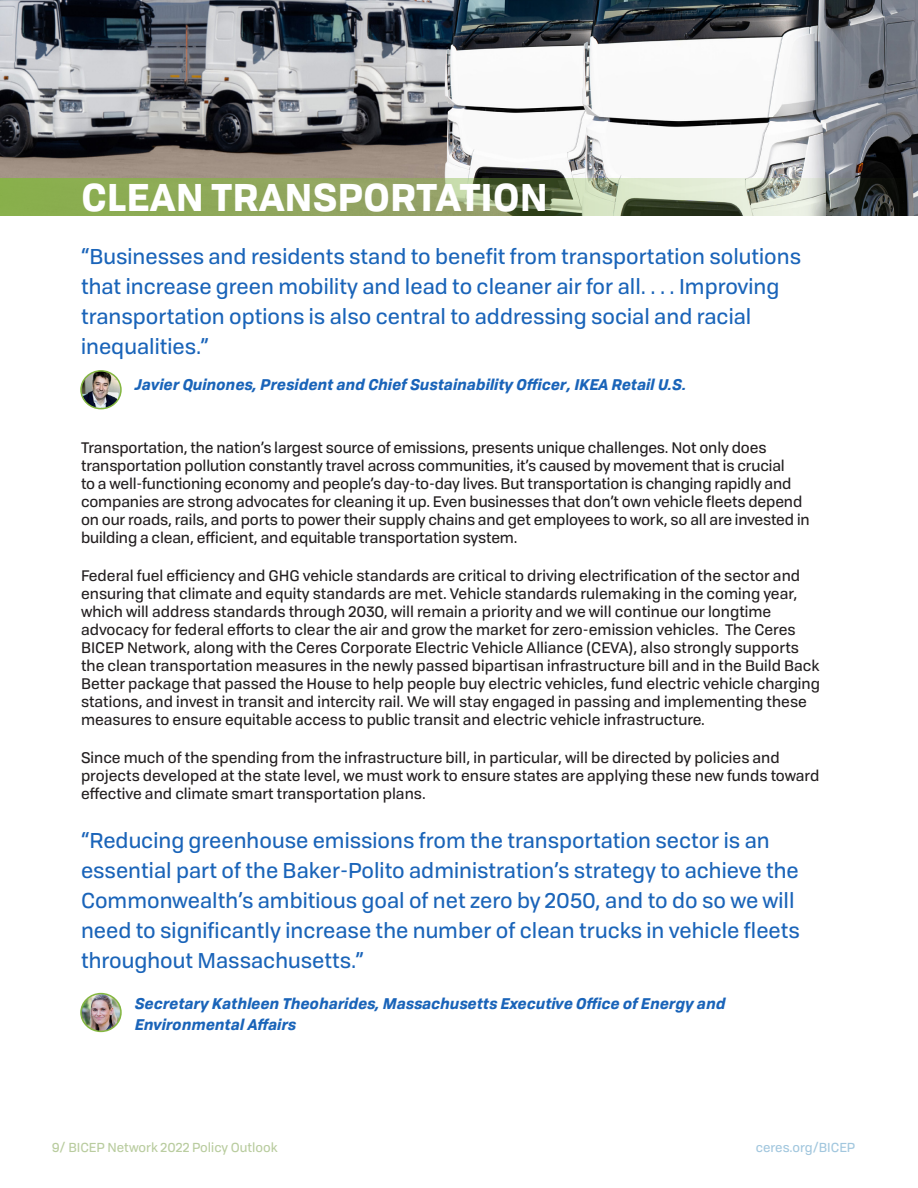
<style>
.page{position:relative;width:918px;height:1188px;background:#fff}
.page>*{position:absolute;margin:0;border:0;box-sizing:border-box;transform-origin:0 0}
.t1{font:700 37.5px "Tofino Personal";color:#fff}
.Quotes{font:21px/30px "Tofino Personal";color:#1a64b9}
.Body_Text_2{font:15px/18px "Tofino Personal";color:#231f20}
.Quote_Person{font:italic 700 15px/21px "Tofino Personal";color:#1a64b9}
.t2{font:12.75px "Tofino Personal";color:#b9cc9f}
.t3{font:12.75px "Tofino Personal";color:#a2c7de}
</style>
<div class="page">
<img style="left:0;top:0;width:918px;height:178px">
<svg style="left:0;top:178px;width:918px;height:38px;background:#8c9e6c"></svg>
<img style="left:81px;top:371px;width:39px;height:38px">
<div style="left:80px;top:370px;width:42px;height:39px;border:2px solid #84b740;border-radius:50%"></div>
<img style="left:83px;top:994px;width:36px;height:37px">
<div style="left:80px;top:993px;width:42px;height:39px;border:2px solid #84b740;border-radius:50%"></div>
<p class="t1" style="left:81px;top:166px;width:468px">CLEAN TRANSPORTATION</p>
<p class="Quotes" style="left:81px;top:240px;width:722px">“Businesses and residents stand to benefit from transportation solutions that increase green mobility and lead to cleaner air for all. . . . Improving transportation options is also central to addressing social and racial inequalities.”</p>
<p class="Quote_Person" style="left:135px;top:373px;width:553px">Javier Quinones, President and Chief Sustainability Officer, IKEA Retail U.S.</p>
<p class="Body_Text_2" style="left:81px;top:437px;width:730px">Transportation, the nation’s largest source of emissions, presents unique challenges. Not only does transportation pollution constantly travel across communities, it’s caused by movement that is crucial<br>to a well-functioning economy and people’s day-to-day lives. But transportation is changing rapidly and companies are strong advocates for cleaning it up. Even businesses that don’t own vehicle fleets depend on our roads, rails, and ports to power their supply chains and get employees to work, so all are invested in building a clean, efficient, and equitable transportation system.</p>
<p class="Body_Text_2" style="left:81px;top:565px;width:740px">Federal fuel efficiency and GHG vehicle standards are critical to driving electrification of the sector and ensuring that climate and equity standards are met. Vehicle standards rulemaking in the coming year, which will address standards through 2030, will remain a priority and we will continue our longtime advocacy for federal efforts to clear the air and grow the market for zero-emission vehicles. The Ceres BICEP Network, along with the Ceres Corporate Electric Vehicle Alliance (CEVA), also strongly supports the clean transportation measures in the newly passed bipartisan infrastructure bill and in the Build Back Better package that passed the House to help people buy electric vehicles, fund electric vehicle charging stations, and invest in transit and intercity rail. We will stay engaged in passing and implementing these measures to ensure equitable access to public transit and electric vehicle infrastructure.</p>
<p class="Body_Text_2" style="left:81px;top:748px;width:740px">Since much of the spending from the infrastructure bill, in particular, will be directed by policies and projects developed at the state level, we must work to ensure states are applying these new funds toward effective and climate smart transportation plans.</p>
<p class="Quotes" style="left:81px;top:824px;width:721px">“Reducing greenhouse emissions from the transportation sector is an essential part of the Baker-Polito administration’s strategy to achieve the Commonwealth’s ambitious goal of net zero by 2050, and to do so we will need to significantly increase the number of clean trucks in vehicle fleets throughout Massachusetts.”</p>
<p class="Quote_Person" style="left:135px;top:992px;width:592px">Secretary Kathleen Theoharides, Massachusetts Executive Office of Energy and<br>Environmental Affairs</p>
<p class="t2" style="left:52px;top:1137px;width:227px">9/ BICEP Network 2022 Policy Outlook</p>
<p class="t3" style="left:756px;top:1137px;width:101px">ceres.org/BICEP</p>
</div>
